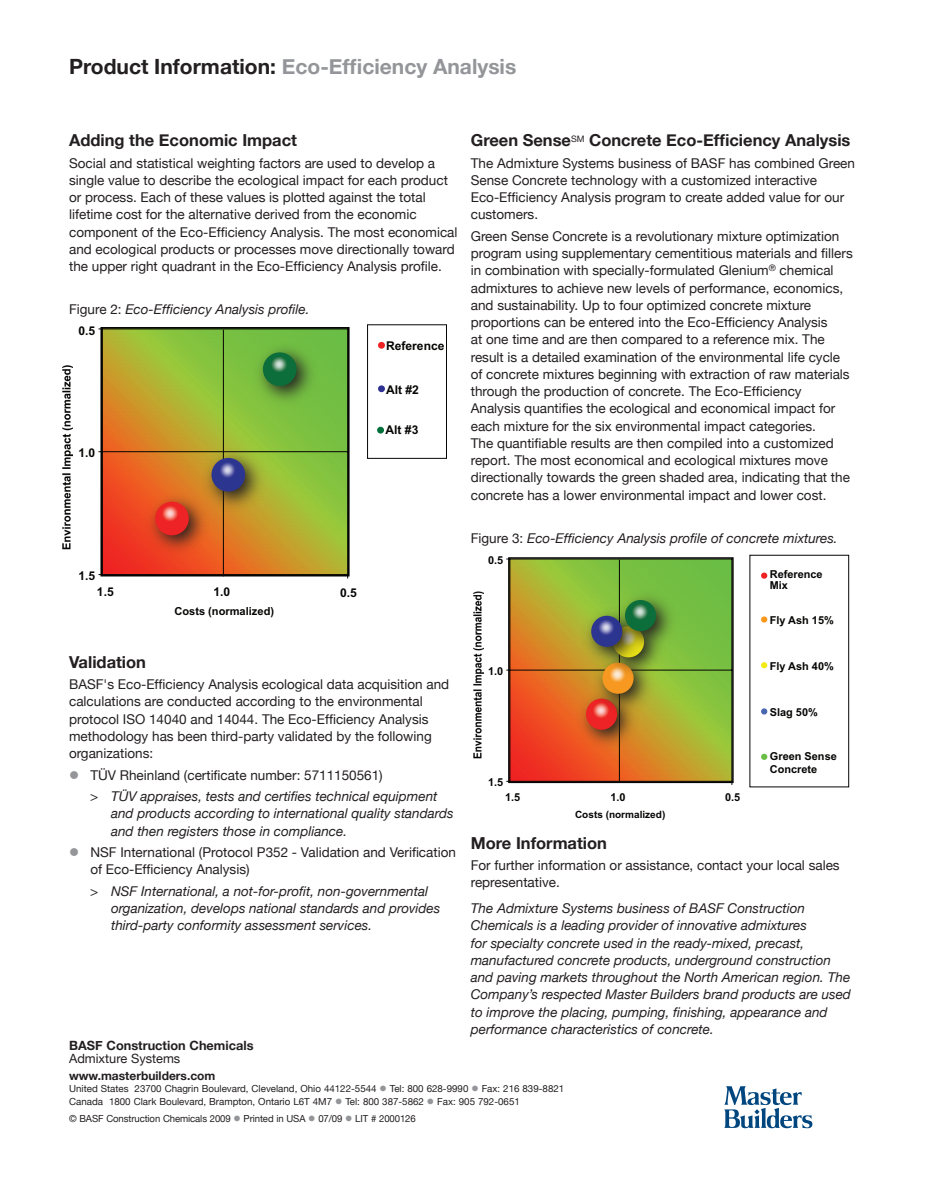
<style>
.page{position:relative;width:931px;height:1202px;background:#fff}
.page>*{position:absolute;margin:0;border:0;box-sizing:border-box;transform-origin:0 0}
.t1{font:700 21px "Helvetica Neue";color:#939598}
.t2{font:700 16.5px "Helvetica Neue";color:#231f20}
.t3{font:13.5px/17.2px "Helvetica Neue";color:#231f20}
.t4{font:italic 13.5px/17.2px "Helvetica Neue";color:#231f20}
.t5{font:13.5px "Wingdings";color:#939598}
.t6{font:700 12.75px "Helvetica Neue";color:#231f20}
.t7{font:12.75px "Helvetica Neue";color:#231f20}
.t8{font:700 12.15px "Arial";color:#050504}
.t9{font:700 12px "Helvetica Neue";color:#231f20}
.t10{font:700 11.1px "Arial";color:#050504}
.t11{font:700 10.95px/11.7px "Arial";color:#050504}
.t12{font:700 10.05px "Arial";color:#050504}
.t13{font:9.75px/12.8px "Helvetica Neue";color:#231f20}
.s1{color:#231f20}
.s2{font-style:normal}
.s3{color:#939598}
</style>
<div class="page">
<svg style="left:724px;top:1086px;width:88px;height:42px"></svg>
<img style="left:511px;top:560px;width:220px;height:221px">
<hr style="left:510px;top:559px;width:222px;height:1px;background:#050504">
<hr style="left:510px;top:670px;width:222px;height:1px;background:#050504">
<div style="left:508px;top:557px;width:225px;height:226px;border:1px solid #050504"></div>
<hr style="left:510px;top:559px;width:1px;height:222px;background:#050504">
<hr style="left:507px;top:781px;width:225px;height:1px;background:#050504">
<img style="left:473px;top:591px;width:10px;height:167px">
<div style="left:750px;top:555px;width:99px;height:232px;border:1px solid #050504"></div>
<svg style="left:761px;top:754px;width:6px;height:6px"></svg>
<svg style="left:761px;top:616px;width:6px;height:6px"></svg>
<svg style="left:761px;top:662px;width:6px;height:6px"></svg>
<svg style="left:761px;top:708px;width:6px;height:6px"></svg>
<div style="left:761px;top:572px;width:6px;height:7px;background:#ee2123;border-radius:50%"></div>
<hr style="left:619px;top:560px;width:1px;height:222px;background:#050504">
<img style="left:103px;top:330px;width:243px;height:243px">
<hr style="left:102px;top:451px;width:246px;height:1px;background:#050504">
<div style="left:100px;top:327px;width:249px;height:249px;border:2px solid #050504"></div>
<hr style="left:102px;top:329px;width:1px;height:245px;background:#050504">
<hr style="left:99px;top:574px;width:249px;height:1px;background:#050504">
<img style="left:62px;top:365px;width:11px;height:184px">
<div style="left:367px;top:325px;width:79px;height:133px;border:1px solid #050504"></div>
<div style="left:377px;top:427px;width:7px;height:6px;background:#006f3a;border-radius:50%"></div>
<div style="left:378px;top:342px;width:7px;height:7px;background:#ee2123;border-radius:50%"></div>
<div style="left:378px;top:385px;width:7px;height:7px;background:#2e3092;border-radius:50%"></div>
<hr style="left:223px;top:330px;width:1px;height:246px;background:#050504">
<svg style="left:145px;top:492px;width:65px;height:65px"></svg>
<div style="left:155px;top:502px;width:34px;height:33px;background:#ed2325;border-radius:50%"></div>
<svg style="left:202px;top:448px;width:65px;height:65px"></svg>
<div style="left:211px;top:458px;width:34px;height:33px;background:#2c3590;border-radius:50%"></div>
<svg style="left:253px;top:343px;width:65px;height:65px;fill:#6fba3f"></svg>
<div style="left:263px;top:352px;width:34px;height:34px;background:#0c6e3a;border-radius:50%"></div>
<svg style="left:161px;top:505px;width:17px;height:17px"></svg>
<svg style="left:219px;top:461px;width:17px;height:17px"></svg>
<svg style="left:270px;top:356px;width:17px;height:17px"></svg>
<svg style="left:576px;top:689px;width:63px;height:63px"></svg>
<div style="left:586px;top:699px;width:31px;height:31px;background:#ed2325;border-radius:50%"></div>
<svg style="left:592px;top:702px;width:17px;height:16px"></svg>
<svg style="left:593px;top:669px;width:62px;height:47px"></svg>
<div style="left:602px;top:663px;width:31px;height:31px;background:#f79920;border-radius:50%"></div>
<svg style="left:609px;top:666px;width:17px;height:16px"></svg>
<svg style="left:603px;top:653px;width:63px;height:26px"></svg>
<svg style="left:581px;top:606px;width:63px;height:63px"></svg>
<div style="left:591px;top:616px;width:31px;height:31px;background:#2c3590;border-radius:50%"></div>
<svg style="left:597px;top:619px;width:17px;height:17px"></svg>
<svg style="left:615px;top:590px;width:63px;height:63px"></svg>
<div style="left:625px;top:600px;width:31px;height:31px;background:#0c6e3a;border-radius:50%"></div>
<svg style="left:631px;top:603px;width:17px;height:17px"></svg>
<h1 class="t1" style="left:69px;top:53px;width:449px"><span class="s1">Product Information:</span> Eco-Efficiency Analysis</h1>
<p class="t2" style="left:69px;top:130px;width:229px">Adding the Economic Impact</p>
<p class="t3" style="left:69px;top:154px;width:390px">Social and statistical weighting factors are used to develop a single value to describe the ecological impact for each product or process. Each of these values is plotted against the total lifetime cost for the alternative derived from the economic component of the Eco-Efficiency Analysis. The most economical and ecological products or processes move directionally toward the upper right quadrant in the Eco-Efficiency Analysis profile.</p>
<p class="t4" style="left:69px;top:300px;width:242px"><span class="s2">Figure 2:</span> Eco-Efficiency Analysis profile.</p>
<p class="t8" style="left:78px;top:326px;width:18px">0.5</p>
<p class="t8" style="left:78px;top:448px;width:18px">1.0</p>
<p class="t8" style="left:78px;top:571px;width:18px">1.5</p>
<p class="t8" style="left:97px;top:588px;width:18px">1.5</p>
<p class="t8" style="left:214px;top:588px;width:18px">1.0</p>
<p class="t10" style="left:174px;top:607px;width:101px">Costs (normalized)</p>
<p class="t8" style="left:386px;top:341px;width:60px">Reference</p>
<p class="t8" style="left:386px;top:385px;width:34px">Alt #2</p>
<p class="t8" style="left:385px;top:425px;width:34px">Alt #3</p>
<p class="t8" style="left:340px;top:588px;width:18px">0.5</p>
<p class="t2" style="left:69px;top:651px;width:78px">Validation</p>
<p class="t3" style="left:69px;top:675px;width:382px">BASF's Eco-Efficiency Analysis ecological data acquisition and calculations are conducted according to the environmental protocol ISO 14040 and 14044. The Eco-Efficiency Analysis methodology has been third-party validated by the following organizations:</p>
<p class="t3" style="left:90px;top:766px;width:294px">TÜV Rheinland (certificate number: 5711150561)</p>
<p class="t4" style="left:111px;top:787px;width:344px">TÜV appraises, tests and certifies technical equipment and products according to international quality standards and then registers those in compliance.</p>
<p class="t3" style="left:90px;top:843px;width:367px">NSF International (Protocol P352 - Validation and Verification of Eco-Efficiency Analysis)</p>
<p class="t4" style="left:111px;top:882px;width:331px">NSF International, a not-for-profit, non-governmental organization, develops national standards and provides third-party conformity assessment services.</p>
<p class="t5" style="left:69px;top:767px;width:12px">●</p>
<p class="t3" style="left:90px;top:787px;width:10px">&gt;</p>
<p class="t5" style="left:69px;top:845px;width:12px">●</p>
<p class="t3" style="left:90px;top:882px;width:10px">&gt;</p>
<p class="t2" style="left:471px;top:130px;width:381px">Green Sense<sup>SM</sup> Concrete Eco-Efficiency Analysis</p>
<p class="t3" style="left:471px;top:154px;width:386px">The Admixture Systems business of BASF has combined Green Sense Concrete technology with a customized interactive Eco-Efficiency Analysis program to create added value for our customers.</p>
<p class="t3" style="left:471px;top:227px;width:383px">Green Sense Concrete is a revolutionary mixture optimization program using supplementary cementitious materials and fillers in combination with specially-formulated Glenium<sup>®</sup> chemical admixtures to achieve new levels of performance, economics, and sustainability. Up to four optimized concrete mixture proportions can be entered into the Eco-Efficiency Analysis<br>at one time and are then compared to a reference mix. The result is a detailed examination of the environmental life cycle of concrete mixtures beginning with extraction of raw materials through the production of concrete. The Eco-Efficiency Analysis quantifies the ecological and economical impact for each mixture for the six environmental impact categories.<br>The quantifiable results are then compiled into a customized report. The most economical and ecological mixtures move directionally towards the green shaded area, indicating that the concrete has a lower environmental impact and lower cost.</p>
<p class="t4" style="left:471px;top:529px;width:368px"><span class="s2">Figure 3:</span> Eco-Efficiency Analysis profile of concrete mixtures.</p>
<p class="t11" style="left:488px;top:555px;width:17px">0.5</p>
<p class="t11" style="left:488px;top:666px;width:17px">1.0</p>
<p class="t11" style="left:488px;top:778px;width:17px">1.5</p>
<p class="t11" style="left:505px;top:792px;width:17px">1.5</p>
<p class="t11" style="left:610px;top:792px;width:17px">1.0</p>
<p class="t12" style="left:575px;top:811px;width:92px">Costs (normalized)</p>
<p class="t11" style="left:725px;top:792px;width:17px">0.5</p>
<p class="t11" style="left:770px;top:569px;width:54px">Reference<br>Mix</p>
<p class="t11" style="left:770px;top:615px;width:66px">Fly Ash 15%</p>
<p class="t11" style="left:770px;top:661px;width:66px">Fly Ash 40%</p>
<p class="t11" style="left:770px;top:707px;width:50px">Slag 50%</p>
<p class="t11" style="left:770px;top:751px;width:68px;line-height:13px">Green Sense<br>Concrete</p>
<p class="t2" style="left:471px;top:832px;width:138px">More Information</p>
<p class="t3" style="left:471px;top:856px;width:370px">For further information or assistance, contact your local sales representative.</p>
<p class="t4" style="left:471px;top:899px;width:382px">The Admixture Systems business of BASF Construction Chemicals is a leading provider of innovative admixtures<br>for specialty concrete used in the ready-mixed, precast, manufactured concrete products, underground construction and paving markets throughout the North American region. The Company’s respected Master Builders brand products are used to improve the placing, pumping, finishing, appearance and performance characteristics of concrete.</p>
<p class="t6" style="left:69px;top:1037px;width:186px">BASF Construction Chemicals</p>
<p class="t7" style="left:69px;top:1050px;width:113px">Admixture Systems</p>
<p class="t9" style="left:69px;top:1068px;width:148px">www.masterbuilders.com</p>
<p class="t13" style="left:69px;top:1082px;width:497px">United States 23700 Chagrin Boulevard, Cleveland, Ohio 44122-5544 <span class="s3">●</span> Tel: 800 628-9990 <span class="s3">●</span> Fax: 216 839-8821<br>Canada 1800 Clark Boulevard, Brampton, Ontario L6T 4M7 <span class="s3">●</span> Tel: 800 387-5862 <span class="s3">●</span> Fax: 905 792-0651</p>
<p class="t13" style="left:69px;top:1112px;width:348px">© BASF Construction Chemicals 2009 <span class="s3">●</span> Printed in USA <span class="s3">●</span> 07/09 <span class="s3">●</span> LIT # 2000126</p>
</div>
